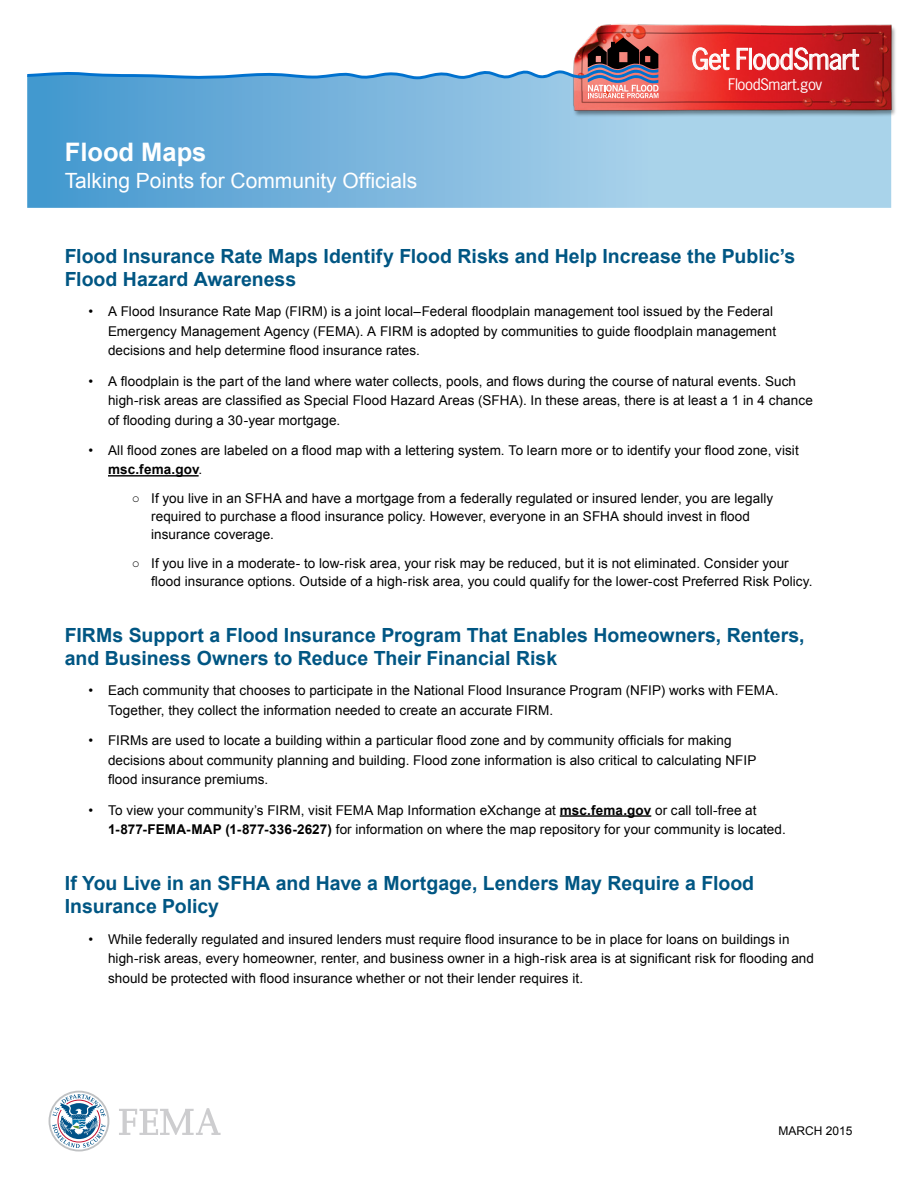
<style>
.page{position:relative;width:918px;height:1188px;background:#fff}
.page>*{position:absolute;margin:0;border:0;box-sizing:border-box;transform-origin:0 0}
.t1{font:27px "News Gothic Std";letter-spacing:-.03em;color:#fff}
.t2{font:700 25.5px "Arial";color:#fff}
.H1_sub{font:21px "Arial";color:#fff}
.t3{font:700 19.5px/23.4px "Arial";color:#005683}
.t4{font:15px "News Gothic Std";letter-spacing:-.03em;color:#fff}
.t5{font:13.5px/19.5px "Arial";letter-spacing:.005em;color:#000}
.t6{font:12px "Arial";color:#000}
.s1{font-weight:700}
</style>
<div class="page">
<svg style="left:27px;top:98px;width:864px;height:110px;background:#81badf"></svg>
<svg style="left:119px;top:1108px;width:102px;height:27px"></svg>
<svg style="left:49px;top:1091px;width:60px;height:61px"></svg>
<img style="left:569px;top:24px;width:327px;height:97px">
<svg style="left:27px;top:37px;width:632px;height:61px"></svg>
<svg style="left:693px;top:48px;width:36px;height:22px"></svg>
<svg style="left:737px;top:48px;width:122px;height:22px;background:#dc5b5f"></svg>
<hr style="left:108px;top:475px;width:91px;height:2px;background:#000">
<hr style="left:560px;top:815px;width:91px;height:2px;background:#000">
<h1 class="t2" style="left:65px;top:135px;width:143px">Flood Maps</h1>
<p class="H1_sub" style="left:65px;top:167px;width:354px">Talking Points for Community Officials</p>
<p class="t1" style="left:692px;top:42px;width:169px">Get FloodSmart</p>
<p class="t4" style="left:728px;top:75px;width:96px">FloodSmart.gov</p>
<h2 class="t3" style="left:65px;top:245px;width:732px">Flood Insurance Rate Maps Identify Flood Risks and Help Increase the Public’s<br>Flood Hazard Awareness</h2>
<p class="t5" style="left:108px;top:302px;width:670px;text-indent:-19px">• A Flood Insurance Rate Map (FIRM) is a joint local–Federal floodplain management tool issued by the Federal<br>Emergency Management Agency (FEMA). A FIRM is adopted by communities to guide floodplain management decisions and help determine flood insurance rates.</p>
<p class="t5" style="left:108px;top:371px;width:706px;text-indent:-19px">• A floodplain is the part of the land where water collects, pools, and flows during the course of natural events. Such high-risk areas are classified as Special Flood Hazard Areas (SFHA). In these areas, there is at least a 1 in 4 chance of flooding during a 30-year mortgage.</p>
<p class="t5" style="left:108px;top:441px;width:692px;text-indent:-19px">• All flood zones are labeled on a flood map with a lettering system. To learn more or to identify your flood zone, visit <span class="s1">msc.fema.gov</span>.</p>
<p class="t5" style="left:151px;top:490px;width:624px;line-height:18px;text-indent:-19px">○ If you live in an SFHA and have a mortgage from a federally regulated or insured lender, you are legally required to purchase a flood insurance policy. However, everyone in an SFHA should invest in flood insurance coverage.</p>
<p class="t5" style="left:151px;top:554px;width:663px;line-height:18px;text-indent:-19px">○ If you live in a moderate- to low-risk area, your risk may be reduced, but it is not eliminated. Consider your flood insurance options. Outside of a high-risk area, you could qualify for the lower-cost Preferred Risk Policy.</p>
<h2 class="t3" style="left:65px;top:624px;width:741px">FIRMs Support a Flood Insurance Program That Enables Homeowners, Renters, and Business Owners to Reduce Their Financial Risk</h2>
<p class="t5" style="left:108px;top:681px;width:672px;text-indent:-19px">• Each community that chooses to participate in the National Flood Insurance Program (NFIP) works with FEMA.<br>Together, they collect the information needed to create an accurate FIRM.</p>
<p class="t5" style="left:108px;top:731px;width:650px;text-indent:-19px">• FIRMs are used to locate a building within a particular flood zone and by community officials for making decisions about community planning and building. Flood zone information is also critical to calculating NFIP flood insurance premiums.</p>
<p class="t5" style="left:108px;top:800px;width:679px;text-indent:-19px">• To view your community’s FIRM, visit FEMA Map Information eXchange at <span class="s1">msc.fema.gov</span> or call toll-free at<br><span class="s1">1-877-FEMA-MAP (1-877-336-2627)</span> for information on where the map repository for your community is located.</p>
<h2 class="t3" style="left:65px;top:872px;width:691px">If You Live in an SFHA and Have a Mortgage, Lenders May Require a Flood<br>Insurance Policy</h2>
<p class="t5" style="left:108px;top:929px;width:708px;text-indent:-19px">• While federally regulated and insured lenders must require flood insurance to be in place for loans on buildings in high-risk areas, every homeowner, renter, and business owner in a high-risk area is at significant risk for flooding and should be protected with flood insurance whether or not their lender requires it.</p>
<p class="t6" style="left:779px;top:1123px;width:76px">MARCH 2015</p>
</div>
